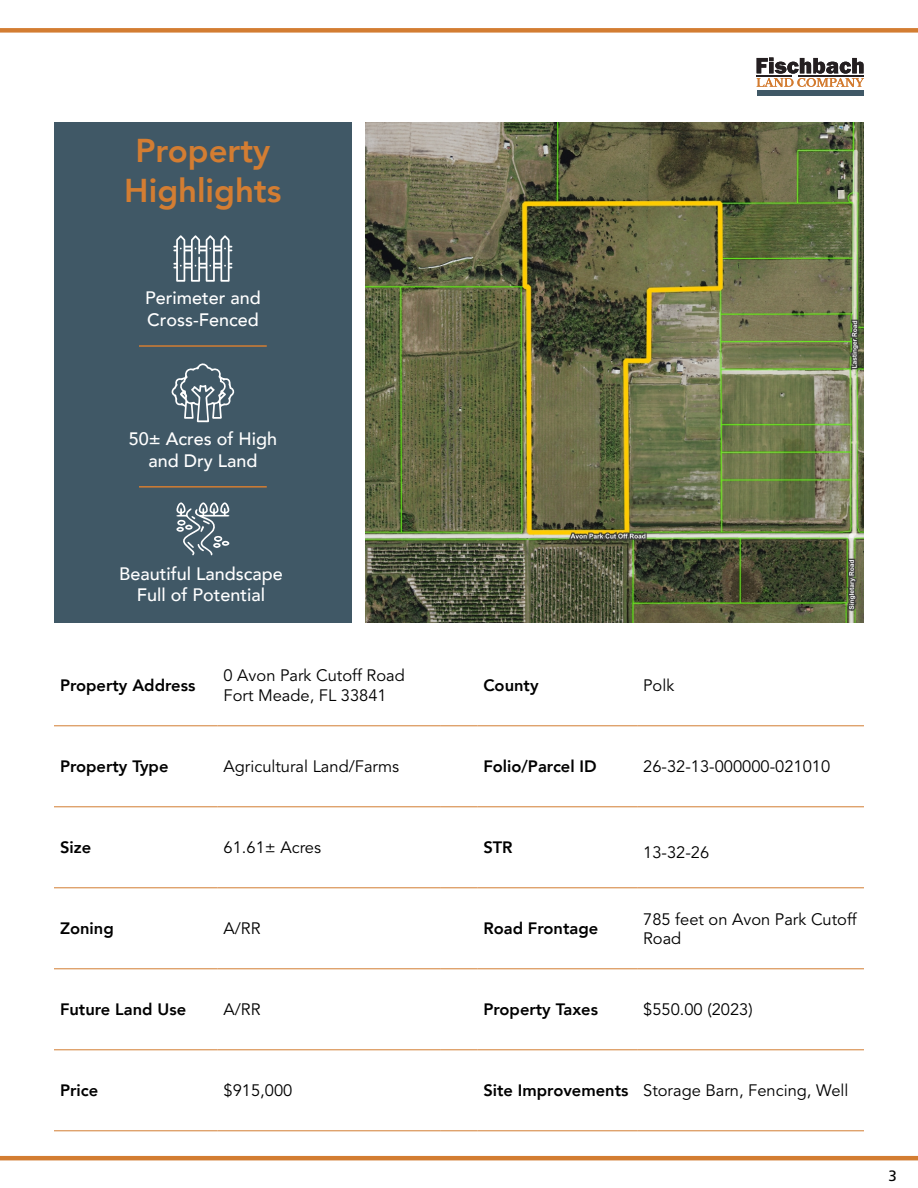
<style>
.page{position:relative;width:918px;height:1188px;background:#fff}
.page>*{position:absolute;margin:0;border:0;box-sizing:border-box;transform-origin:0 0}
.t1{font:800 33px/39.6px "Avenir";color:#d37d32;text-align:center}
.t2{font:500 18px/21.6px "Avenir";color:#fff;text-align:center}
.t3{font:16.5px/19.8px "Avenir";color:#000}
.t4{font:800 16.5px "Avenir";color:#000}
.t5{font:15px "Frutiger LT 55 Rm";color:#000}
.s1{font-weight:800}
</style>
<div class="page">
<div style="left:54px;top:122px;width:298px;height:501px;background:#405866"></div>
<hr style="left:139px;top:486px;width:128px;height:2px;background:#d37d32">
<hr style="left:139px;top:345px;width:128px;height:2px;background:#d37d32">
<hr style="left:54px;top:725px;width:164px;height:1px;background:#d37d32">
<hr style="left:218px;top:725px;width:223px;height:1px;background:#d37d32">
<hr style="left:441px;top:725px;width:36px;height:1px;background:#d37d32">
<hr style="left:477px;top:725px;width:160px;height:1px;background:#d37d32">
<hr style="left:637px;top:725px;width:227px;height:1px;background:#d37d32">
<hr style="left:54px;top:806px;width:164px;height:1px;background:#d37d32">
<hr style="left:218px;top:806px;width:223px;height:1px;background:#d37d32">
<hr style="left:441px;top:806px;width:36px;height:1px;background:#d37d32">
<hr style="left:477px;top:806px;width:160px;height:1px;background:#d37d32">
<hr style="left:637px;top:806px;width:227px;height:1px;background:#d37d32">
<hr style="left:54px;top:887px;width:164px;height:1px;background:#d37d32">
<hr style="left:218px;top:887px;width:223px;height:1px;background:#d37d32">
<hr style="left:441px;top:887px;width:36px;height:1px;background:#d37d32">
<hr style="left:477px;top:887px;width:160px;height:1px;background:#d37d32">
<hr style="left:637px;top:887px;width:227px;height:1px;background:#d37d32">
<hr style="left:54px;top:968px;width:164px;height:1px;background:#d37d32">
<hr style="left:218px;top:968px;width:223px;height:1px;background:#d37d32">
<hr style="left:441px;top:968px;width:36px;height:1px;background:#d37d32">
<hr style="left:477px;top:968px;width:160px;height:1px;background:#d37d32">
<hr style="left:637px;top:968px;width:227px;height:1px;background:#d37d32">
<hr style="left:54px;top:1049px;width:164px;height:1px;background:#d37d32">
<hr style="left:218px;top:1049px;width:223px;height:1px;background:#d37d32">
<hr style="left:441px;top:1049px;width:36px;height:1px;background:#d37d32">
<hr style="left:477px;top:1049px;width:160px;height:1px;background:#d37d32">
<hr style="left:637px;top:1049px;width:227px;height:1px;background:#d37d32">
<hr style="left:441px;top:1130px;width:36px;height:1px;background:#d37d32">
<hr style="left:54px;top:1130px;width:164px;height:1px;background:#d37d32">
<hr style="left:218px;top:1130px;width:223px;height:1px;background:#d37d32">
<hr style="left:477px;top:1130px;width:160px;height:1px;background:#d37d32">
<hr style="left:637px;top:1130px;width:227px;height:1px;background:#d37d32">
<img style="left:366px;top:122px;width:498px;height:501px">
<svg style="left:176px;top:502px;width:53px;height:53px"></svg>
<svg style="left:173px;top:235px;width:59px;height:47px"></svg>
<svg style="left:171px;top:363px;width:64px;height:59px"></svg>
<div style="left:0;top:28px;width:918px;height:5px;background:#d37d32"></div>
<hr style="left:0;top:1156px;width:918px;height:4px;background:#d37d32">
<div style="left:757px;top:90px;width:107px;height:6px;background:#405866"></div>
<svg style="left:757px;top:58px;width:107px;height:29px"></svg>
<hr style="left:757px;top:76px;width:35px;height:1px;background:#241f21">
<hr style="left:799px;top:76px;width:65px;height:1px;background:#241f21">
<h1 class="t1" style="left:124px;top:131px;width:159px">Property<br>Highlights</h1>
<p class="t2" style="left:145px;top:286px;width:117px;text-align:left">Perimeter and<br>Cross-Fenced</p>
<p class="t2" style="left:129px;top:427px;width:150px">50± Acres of High and Dry Land</p>
<p class="t2" style="left:119px;top:562px;width:165px">Beautiful Landscape<br>Full of Potential</p>
<p class="t4" style="left:60px;top:672px;width:137px">Property Address</p>
<p class="t3" style="left:224px;top:666px;width:183px">0 Avon Park Cutoff Road<br>Fort Meade, FL 33841</p>
<p class="t4" style="left:483px;top:672px;width:57px">County</p>
<p class="t3" style="left:643px;top:676px;width:33px">Polk</p>
<p class="t4" style="left:60px;top:753px;width:110px">Property Type</p>
<p class="t3" style="left:224px;top:757px;width:177px">Agricultural Land/Farms</p>
<p class="t4" style="left:483px;top:753px;width:115px">Folio/Parcel ID</p>
<p class="t3" style="left:643px;top:757px;width:189px">26-32-13-000000-021010</p>
<p class="t4" style="left:60px;top:834px;width:33px">Size</p>
<p class="t3" style="left:224px;top:838px;width:99px">61.61± Acres</p>
<p class="t4" style="left:483px;top:834px;width:31px">STR</p>
<p class="t3" style="left:643px;top:843px;width:68px">13-32-26</p>
<p class="t4" style="left:60px;top:915px;width:55px">Zoning</p>
<p class="t3" style="left:224px;top:919px;width:38px">A/RR</p>
<p class="t4" style="left:483px;top:915px;width:116px">Road Frontage</p>
<p class="t3" style="left:643px;top:909px;width:215px">785 feet on Avon Park Cutoff<br>Road</p>
<p class="t4" style="left:60px;top:996px;width:128px">Future Land Use</p>
<p class="t3" style="left:224px;top:1000px;width:38px">A/RR</p>
<p class="t4" style="left:483px;top:996px;width:116px">Property Taxes</p>
<p class="t3" style="left:643px;top:1000px;width:111px">$550.00 (2023)</p>
<p class="t4" style="left:60px;top:1077px;width:40px">Price</p>
<p class="t3" style="left:224px;top:1081px;width:70px">$915,000</p>
<p class="t3" style="left:483px;top:1081px;width:367px"><span class="s1">Site Improvements</span> Storage Barn, Fencing, Well</p>
<p class="t5" style="left:888px;top:1167px;width:10px">3</p>
</div>
